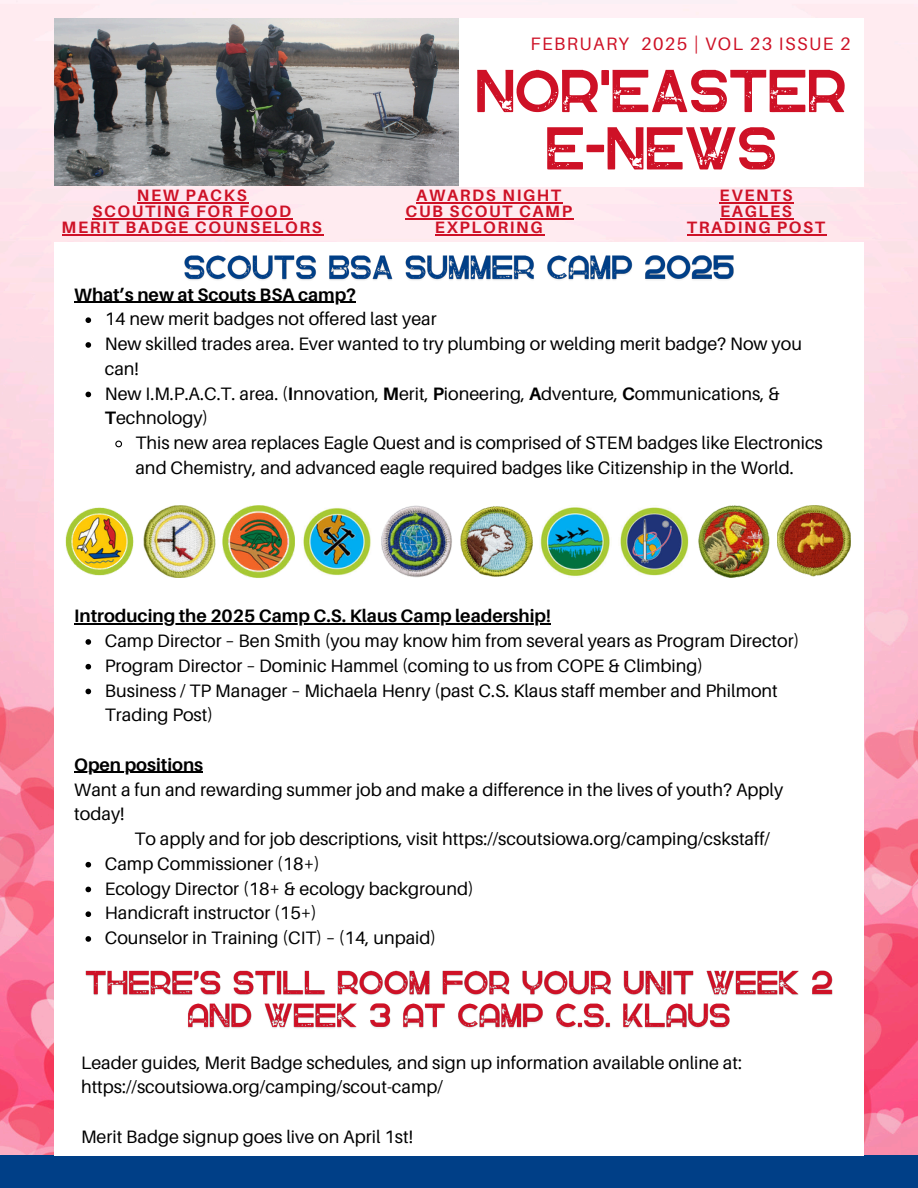
<style>
.page{position:relative;width:918px;height:1188px;background:#fff}
.page>*{position:absolute;margin:0;border:0;box-sizing:border-box;transform-origin:0 0}
.t1{font:60px/57.3px "Greenth Grunge";color:#ce1126;text-align:center}
.t2{font:18px/24.8px "Aileron";color:#000}
.t3{font:700 18px "Aileron";color:#000}
.t4{font:18px "Aileron";letter-spacing:.08em;color:#ce1126}
.t5{font:700 16.5px/15.8px "Aileron";letter-spacing:.1em;color:#ce1126;text-align:center}
.s1{font-weight:700}
</style>
<div class="page">
<img style="left:0;top:0;width:918px;height:1156px">
<div style="left:0;top:1156px;width:918px;height:32px;background:#003f87"></div>
<img style="left:54px;top:18px;width:405px;height:167px">
<div style="left:459px;top:18px;width:405px;height:169px;background:#fff"></div>
<div style="left:54px;top:242px;width:810px;height:914px;background:#fff"></div>
<hr style="left:74px;top:302px;width:282px;height:1px;background:#000">
<svg style="left:86px;top:317px;width:5px;height:6px"></svg>
<svg style="left:86px;top:342px;width:5px;height:6px"></svg>
<svg style="left:86px;top:392px;width:5px;height:5px"></svg>
<svg style="left:115px;top:440px;width:7px;height:8px"></svg>
<hr style="left:74px;top:623px;width:477px;height:2px;background:#000">
<svg style="left:86px;top:639px;width:5px;height:6px"></svg>
<svg style="left:86px;top:664px;width:5px;height:6px"></svg>
<svg style="left:86px;top:689px;width:5px;height:5px"></svg>
<hr style="left:74px;top:772px;width:129px;height:1px;background:#000">
<svg style="left:86px;top:862px;width:5px;height:6px"></svg>
<svg style="left:86px;top:887px;width:5px;height:5px"></svg>
<svg style="left:86px;top:911px;width:5px;height:6px"></svg>
<svg style="left:86px;top:936px;width:5px;height:6px"></svg>
<img style="left:65px;top:507px;width:69px;height:69px">
<img style="left:223px;top:505px;width:72px;height:73px">
<img style="left:381px;top:505px;width:71px;height:72px">
<img style="left:460px;top:506px;width:72px;height:71px">
<img style="left:698px;top:505px;width:72px;height:72px">
<img style="left:777px;top:505px;width:74px;height:72px">
<img style="left:540px;top:507px;width:70px;height:70px">
<img style="left:143px;top:505px;width:72px;height:72px">
<img style="left:303px;top:508px;width:68px;height:68px">
<img style="left:620px;top:507px;width:69px;height:69px">
<hr style="left:137px;top:202px;width:111px;height:2px;background:#ce1126">
<hr style="left:92px;top:218px;width:201px;height:1px;background:#ce1126">
<hr style="left:62px;top:234px;width:262px;height:1px;background:#ce1126">
<hr style="left:720px;top:202px;width:74px;height:2px;background:#ce1126">
<hr style="left:720px;top:218px;width:74px;height:1px;background:#ce1126">
<hr style="left:687px;top:234px;width:140px;height:1px;background:#ce1126">
<hr style="left:416px;top:202px;width:147px;height:2px;background:#ce1126">
<hr style="left:406px;top:218px;width:168px;height:1px;background:#ce1126">
<hr style="left:435px;top:234px;width:109px;height:1px;background:#ce1126">
<img style="left:184px;top:255px;width:550px;height:25px">
<img style="left:85px;top:970px;width:748px;height:58px">
<p class="t4" style="left:530px;top:33px;width:322px">FEBRUARY 2025 | VOL 23 ISSUE 2</p>
<p class="t1" style="left:476px;top:68px;width:372px">NOR'EASTER<br>E-NEWS</p>
<p class="t5" style="left:62px;top:187px;width:262px">NEW PACKS<br>SCOUTING FOR FOOD<br>MERIT BADGE COUNSELORS</p>
<p class="t5" style="left:687px;top:187px;width:140px">EVENTS<br>EAGLES<br>TRADING POST</p>
<p class="t5" style="left:406px;top:187px;width:168px">AWARDS NIGHT<br>CUB SCOUT CAMP<br>EXPLORING</p>
<h4 class="t3" style="left:74px;top:283px;width:283px">What’s new at Scouts BSA camp?</h4>
<h1 class="t2" style="left:105px;top:306px;width:333px">14 new merit badges not offered last year</h1>
<h3 class="t2" style="left:105px;top:331px;width:699px">New skilled trades area. Ever wanted to try plumbing or welding merit badge? Now you can!</h3>
<h3 class="t2" style="left:105px;top:380px;width:677px">New I.M.P.A.C.T. area. (<span class="s1">I</span>nnovation, <span class="s1">M</span>erit, <span class="s1">P</span>ioneering, <span class="s1">A</span>dventure, <span class="s1">C</span>ommunications, &amp;<br><span class="s1">T</span>echnology)</h3>
<h3 class="t2" style="left:135px;top:430px;width:689px">This new area replaces Eagle Quest and is comprised of STEM badges like Electronics and Chemistry, and advanced eagle required badges like Citizenship in the World.</h3>
<h5 class="t3" style="left:74px;top:605px;width:478px">Introducing the 2025 Camp C.S. Klaus Camp leadership!</h5>
<p class="t2" style="left:105px;top:628px;width:696px">Camp Director – Ben Smith (you may know him from several years as Program Director)</p>
<p class="t2" style="left:105px;top:653px;width:600px">Program Director – Dominic Hammel (coming to us from COPE &amp; Climbing)</p>
<p class="t2" style="left:105px;top:677px;width:675px">Business / TP Manager – Michaela Henry (past C.S. Klaus staff member and Philmont<br>Trading Post)</p>
<p class="t3" style="left:74px;top:753px;width:130px">Open positions</p>
<h5 class="t2" style="left:74px;top:776px;width:711px">Want a fun and rewarding summer job and make a difference in the lives of youth? Apply today!</h5>
<p class="t2" style="left:134px;top:826px;width:637px">To apply and for job descriptions, visit https://scoutsiowa.org/camping/cskstaff/</p>
<p class="t2" style="left:105px;top:851px;width:217px">Camp Commissioner (18+)</p>
<p class="t2" style="left:105px;top:875px;width:371px">Ecology Director (18+ &amp; ecology background)</p>
<p class="t2" style="left:105px;top:900px;width:214px">Handicraft instructor (15+)</p>
<p class="t2" style="left:105px;top:925px;width:333px">Counselor in Training (CIT) – (14, unpaid)</p>
<p class="t2" style="left:81px;top:1049px;width:663px">Leader guides, Merit Badge schedules, and sign up information available online at:</p>
<p class="t2" style="left:81px;top:1074px;width:363px">https://scoutsiowa.org/camping/scout-camp/</p>
<p class="t2" style="left:81px;top:1124px;width:334px">Merit Badge signup goes live on April 1st!</p>
</div>
